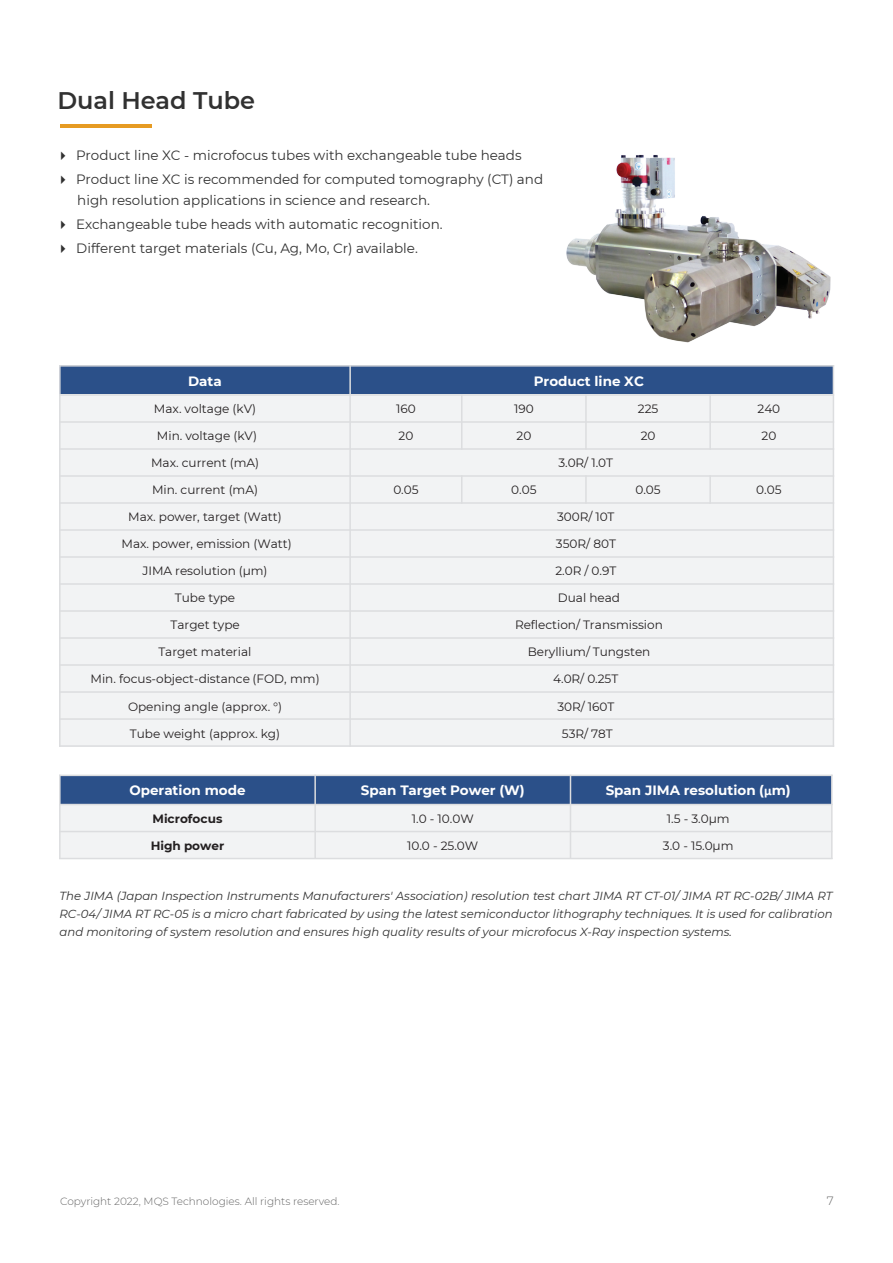
<style>
.page{position:relative;width:893px;height:1263px;background:#fff}
.page>*{position:absolute;margin:0;border:0;box-sizing:border-box;transform-origin:0 0}
.t1{font:600 24px "Montserrat";color:#313131}
.t2{font:13.5px/21px "Montserrat";color:#313131}
.t3{font:700 13.5px "Montserrat";color:#fff}
.t4{font:12px "Montserrat";color:#231f20}
.t5{font:700 12px "Montserrat";color:#231f20}
.t6{font:300 12px "Montserrat";color:#666}
.t7{font:italic 11.7px/18px "Montserrat";color:#313131;text-align:justify}
.t8{font:300 10.5px "Montserrat";color:#666}
.s1{font-family:"Calibri"}
</style>
<div class="page">
<hr style="left:60px;top:124px;width:92px;height:4px;background:#e69b22">
<div style="left:60px;top:366px;width:290px;height:29px;background:#2b5089"></div>
<div style="left:350px;top:366px;width:483px;height:29px;background:#2b5089"></div>
<div style="left:60px;top:395px;width:290px;height:27px;background:#f2f3f4"></div>
<div style="left:350px;top:395px;width:112px;height:27px;background:#f2f3f4"></div>
<div style="left:462px;top:395px;width:124px;height:27px;background:#f2f3f4"></div>
<div style="left:586px;top:395px;width:124px;height:27px;background:#f2f3f4"></div>
<div style="left:710px;top:395px;width:123px;height:27px;background:#f2f3f4"></div>
<div style="left:60px;top:422px;width:290px;height:27px;background:#f2f3f4"></div>
<div style="left:350px;top:422px;width:112px;height:27px;background:#f2f3f4"></div>
<div style="left:462px;top:422px;width:124px;height:27px;background:#f2f3f4"></div>
<div style="left:586px;top:422px;width:124px;height:27px;background:#f2f3f4"></div>
<div style="left:710px;top:422px;width:123px;height:27px;background:#f2f3f4"></div>
<div style="left:60px;top:449px;width:290px;height:27px;background:#f2f3f4"></div>
<div style="left:350px;top:449px;width:483px;height:27px;background:#f2f3f4"></div>
<div style="left:60px;top:476px;width:290px;height:27px;background:#f2f3f4"></div>
<div style="left:350px;top:476px;width:112px;height:27px;background:#f2f3f4"></div>
<div style="left:462px;top:476px;width:124px;height:27px;background:#f2f3f4"></div>
<div style="left:586px;top:476px;width:124px;height:27px;background:#f2f3f4"></div>
<div style="left:710px;top:476px;width:123px;height:27px;background:#f2f3f4"></div>
<div style="left:60px;top:503px;width:290px;height:27px;background:#f2f3f4"></div>
<div style="left:350px;top:503px;width:483px;height:27px;background:#f2f3f4"></div>
<div style="left:60px;top:530px;width:290px;height:27px;background:#f2f3f4"></div>
<div style="left:350px;top:530px;width:483px;height:27px;background:#f2f3f4"></div>
<div style="left:60px;top:557px;width:290px;height:27px;background:#f2f3f4"></div>
<div style="left:350px;top:557px;width:483px;height:27px;background:#f2f3f4"></div>
<div style="left:60px;top:584px;width:290px;height:27px;background:#f2f3f4"></div>
<div style="left:350px;top:584px;width:483px;height:27px;background:#f2f3f4"></div>
<div style="left:60px;top:611px;width:290px;height:27px;background:#f2f3f4"></div>
<div style="left:350px;top:611px;width:483px;height:27px;background:#f2f3f4"></div>
<div style="left:60px;top:638px;width:290px;height:27px;background:#f2f3f4"></div>
<div style="left:350px;top:638px;width:483px;height:27px;background:#f2f3f4"></div>
<div style="left:60px;top:665px;width:290px;height:27px;background:#f2f3f4"></div>
<div style="left:350px;top:665px;width:483px;height:27px;background:#f2f3f4"></div>
<div style="left:60px;top:692px;width:290px;height:27px;background:#f2f3f4"></div>
<div style="left:350px;top:692px;width:483px;height:27px;background:#f2f3f4"></div>
<div style="left:60px;top:719px;width:290px;height:27px;background:#f2f3f4"></div>
<div style="left:350px;top:719px;width:483px;height:27px;background:#f2f3f4"></div>
<hr style="left:349px;top:365px;width:2px;height:382px;background:#dcdddf">
<hr style="left:461px;top:394px;width:1px;height:56px;background:#dcdddf">
<svg style="left:461px;top:477px;width:1px;height:25px"></svg>
<hr style="left:585px;top:394px;width:2px;height:56px;background:#dcdddf">
<hr style="left:585px;top:475px;width:2px;height:29px;background:#dcdddf">
<hr style="left:709px;top:394px;width:2px;height:56px;background:#dcdddf">
<hr style="left:709px;top:475px;width:2px;height:29px;background:#dcdddf">
<hr style="left:59px;top:394px;width:775px;height:2px;background:#dcdddf">
<hr style="left:59px;top:421px;width:775px;height:2px;background:#dcdddf">
<hr style="left:59px;top:448px;width:775px;height:2px;background:#dcdddf">
<hr style="left:59px;top:475px;width:775px;height:2px;background:#dcdddf">
<hr style="left:59px;top:502px;width:775px;height:2px;background:#dcdddf">
<hr style="left:59px;top:529px;width:775px;height:2px;background:#dcdddf">
<hr style="left:59px;top:556px;width:775px;height:2px;background:#dcdddf">
<hr style="left:59px;top:583px;width:775px;height:2px;background:#dcdddf">
<hr style="left:59px;top:610px;width:775px;height:2px;background:#dcdddf">
<hr style="left:59px;top:637px;width:775px;height:2px;background:#dcdddf">
<hr style="left:59px;top:664px;width:775px;height:2px;background:#dcdddf">
<hr style="left:59px;top:691px;width:775px;height:2px;background:#dcdddf">
<hr style="left:59px;top:718px;width:775px;height:2px;background:#dcdddf">
<hr style="left:59px;top:365px;width:2px;height:382px;background:#dcdddf">
<hr style="left:833px;top:365px;width:1px;height:382px;background:#dcdddf">
<hr style="left:59px;top:365px;width:775px;height:2px;background:#dcdddf">
<hr style="left:59px;top:745px;width:775px;height:2px;background:#dcdddf">
<div style="left:60px;top:775px;width:255px;height:29px;background:#2b5089"></div>
<div style="left:315px;top:775px;width:255px;height:29px;background:#2b5089"></div>
<div style="left:570px;top:775px;width:262px;height:29px;background:#2b5089"></div>
<div style="left:60px;top:804px;width:255px;height:27px;background:#f2f3f4"></div>
<div style="left:315px;top:804px;width:255px;height:27px;background:#f2f3f4"></div>
<div style="left:570px;top:804px;width:262px;height:27px;background:#f2f3f4"></div>
<div style="left:60px;top:831px;width:255px;height:27px;background:#f2f3f4"></div>
<div style="left:315px;top:831px;width:255px;height:27px;background:#f2f3f4"></div>
<div style="left:570px;top:831px;width:262px;height:27px;background:#f2f3f4"></div>
<hr style="left:314px;top:775px;width:2px;height:84px;background:#dcdddf">
<hr style="left:570px;top:775px;width:1px;height:84px;background:#dcdddf">
<hr style="left:59px;top:804px;width:774px;height:1px;background:#dcdddf">
<hr style="left:59px;top:831px;width:774px;height:1px;background:#dcdddf">
<hr style="left:59px;top:858px;width:774px;height:1px;background:#dcdddf">
<hr style="left:59px;top:775px;width:2px;height:84px;background:#dcdddf">
<hr style="left:831px;top:775px;width:2px;height:84px;background:#dcdddf">
<hr style="left:59px;top:775px;width:774px;height:1px;background:#dcdddf">
<img style="left:566px;top:154px;width:265px;height:189px">
<h1 class="t1" style="left:57px;top:84px;width:199px">Dual Head Tube</h1>
<p class="t2" style="left:56px;top:144px;width:467px">✔ Product line XC - microfocus tubes with exchangeable tube heads</p>
<p class="t2" style="left:77px;top:168px;width:467px;text-indent:-21px">✔ Product line XC is recommended for computed tomography (CT) and high resolution applications in science and research.</p>
<p class="t2" style="left:56px;top:213px;width:388px">✔ Exchangeable tube heads with automatic recognition.</p>
<p class="t2" style="left:56px;top:237px;width:363px">✔ Different target materials (Cu, Ag, Mo, Cr) available.</p>
<p class="t3" style="left:188px;top:371px;width:35px">Data</p>
<p class="t3" style="left:534px;top:371px;width:112px">Product line XC</p>
<p class="t4" style="left:154px;top:401px;width:104px">Max. voltage (kV)</p>
<p class="t4" style="left:396px;top:401px;width:21px">160</p>
<p class="t4" style="left:514px;top:401px;width:21px">190</p>
<p class="t4" style="left:638px;top:401px;width:22px">225</p>
<p class="t4" style="left:757px;top:401px;width:24px">240</p>
<p class="t4" style="left:157px;top:428px;width:102px">Min. voltage (kV)</p>
<p class="t4" style="left:399px;top:428px;width:16px">20</p>
<p class="t4" style="left:516px;top:428px;width:16px">20</p>
<p class="t4" style="left:641px;top:428px;width:16px">20</p>
<p class="t4" style="left:762px;top:428px;width:16px">20</p>
<p class="t4" style="left:151px;top:455px;width:110px">Max. current (mA)</p>
<p class="t4" style="left:558px;top:454px;width:56px">3.0R/ 1.0T</p>
<p class="t4" style="left:152px;top:482px;width:107px">Min. current (mA)</p>
<p class="t4" style="left:393px;top:482px;width:27px">0.05</p>
<p class="t4" style="left:511px;top:482px;width:27px">0.05</p>
<p class="t4" style="left:635px;top:482px;width:27px">0.05</p>
<p class="t4" style="left:756px;top:482px;width:27px">0.05</p>
<p class="t4" style="left:128px;top:509px;width:155px">Max. power, target (Watt)</p>
<p class="t4" style="left:557px;top:509px;width:59px">300R/ 10T</p>
<p class="t4" style="left:122px;top:536px;width:172px">Max. power, emission (Watt)</p>
<p class="t4" style="left:556px;top:536px;width:62px">350R/ 80T</p>
<p class="t4" style="left:142px;top:563px;width:127px">JIMA resolution (µm)</p>
<p class="t4" style="left:555px;top:563px;width:62px">2.0R / 0.9T</p>
<p class="t4" style="left:175px;top:590px;width:62px">Tube type</p>
<p class="t4" style="left:558px;top:590px;width:64px">Dual head</p>
<p class="t4" style="left:170px;top:617px;width:71px">Target type</p>
<p class="t4" style="left:515px;top:617px;width:149px">Reflection/ Transmission</p>
<p class="t4" style="left:158px;top:644px;width:95px">Target material</p>
<p class="t4" style="left:528px;top:644px;width:124px">Beryllium/ Tungsten</p>
<p class="t4" style="left:91px;top:671px;width:231px">Min. focus-object-distance (FOD, mm)</p>
<p class="t4" style="left:553px;top:671px;width:67px">4.0R/ 0.25T</p>
<p class="t4" style="left:128px;top:698px;width:156px">Opening angle (approx. °)</p>
<p class="t4" style="left:557px;top:698px;width:58px">30R/ 160T</p>
<p class="t4" style="left:130px;top:725px;width:152px">Tube weight (approx. kg)</p>
<p class="t4" style="left:562px;top:725px;width:53px">53R/ 78T</p>
<p class="t3" style="left:129px;top:781px;width:118px">Operation mode</p>
<p class="t3" style="left:361px;top:781px;width:165px">Span Target Power (W)</p>
<p class="t3" style="left:606px;top:781px;width:187px">Span JIMA resolution (<span class="s1">μ</span>m)</p>
<p class="t5" style="left:152px;top:810px;width:71px">Microfocus</p>
<p class="t4" style="left:412px;top:811px;width:63px">1.0 - 10.0W</p>
<p class="t4" style="left:667px;top:811px;width:64px">1.5 - 3.0μm</p>
<p class="t5" style="left:151px;top:837px;width:75px">High power</p>
<p class="t4" style="left:407px;top:838px;width:73px">10.0 - 25.0W</p>
<p class="t4" style="left:663px;top:838px;width:72px">3.0 - 15.0μm</p>
<p class="t7" style="left:60px;top:886px;width:775px">The JIMA (Japan Inspection Instruments Manufacturers' Association) resolution test chart JIMA RT CT-01/ JIMA RT RC-02B/ JIMA RT RC-04/ JIMA RT RC-05 is a micro chart fabricated by using the latest semiconductor lithography techniques. It is used for calibration and monitoring of system resolution and ensures high quality results of your microfocus X-Ray inspection systems.</p>
<p class="t8" style="left:60px;top:1194px;width:281px">Copyright 2022, MQS Technologies. All rights reserved.</p>
<p class="t6" style="left:827px;top:1193px;width:8px">7</p>
</div>
